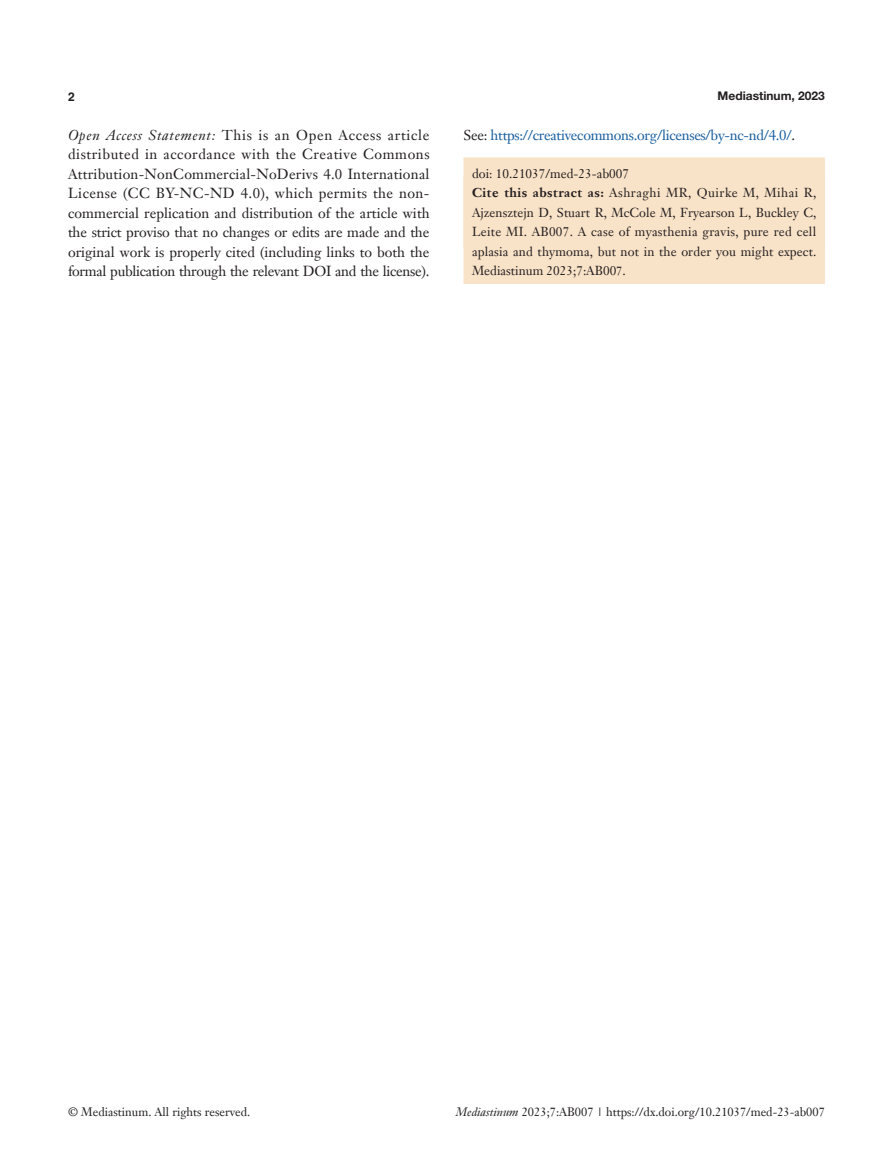
<style>
.page{position:relative;width:893px;height:1170px;background:#fff}
.page>*{position:absolute;margin:0;border:0;box-sizing:border-box;transform-origin:0 0}
.t1{font:14.25px/19.5px "Janson Text LT";letter-spacing:-.02em;color:#231f20;text-align:justify}
.t2{font:14.25px "Janson Text LT";letter-spacing:-.02em;color:#175d9e}
.t3{font:12.75px/19.5px "Janson Text LT";letter-spacing:.01em;color:#231f20}
.t4{font:12px "Janson Text LT";color:#231f20}
.t5{font:700 12px "Helvetica Neue LT Pro";color:#231f20}
.t6{font:700 12px "Helvetica";color:#231f20}
.s1{font-style:italic}
.s2{color:#231f20}
.s3{font-weight:700}
.s4{font-size:12px}
</style>
<div class="page">
<div style="left:463px;top:157px;width:362px;height:90px;background:#f9e3c8"></div>
<div style="left:463px;top:176px;width:362px;height:108px;background:#f9e3c8"></div>
<p class="t6" style="left:68px;top:89px;width:8px">2</p>
<p class="t5" style="left:718px;top:88px;width:109px">Mediastinum, 2023</p>
<p class="t1" style="left:68px;top:125px;width:363px"><span class="s1">Open Access Statement:</span> This is an Open Access article distributed in accordance with the Creative Commons Attribution-NonCommercial-NoDerivs 4.0 International License (CC BY-NC-ND 4.0), which permits the non&shy;commercial replication and distribution of the article with the strict proviso that no changes or edits are made and the original work is properly cited (including links to both the formal publication through the relevant DOI and the license).</p>
<p class="t2" style="left:463px;top:126px;width:333px"><span class="s2">See:</span> https://creativecommons.org/licenses/by-nc-nd/4.0/<span class="s2">.</span></p>
<p class="t3" style="left:472px;top:163px;width:346px">doi: 10.21037/med-23-ab007<br><span class="s3">Cite this abstract as:</span> Ashraghi MR, Quirke M, Mihai R, Ajzensztejn D, Stuart R, McCole M, Fryearson L, Buckley C, Leite MI. AB007. A case of myasthenia gravis, pure red cell aplasia and thymoma, but not in the order you might expect.<br>Mediastinum 2023;7:AB00<span class="s4">7</span>.</p>
<p class="t4" style="left:68px;top:1104px;width:184px">© Mediastinum. All rights reserved.</p>
<p class="t4" style="left:456px;top:1104px;width:370px"><span class="s1">Mediastinum</span> 2023;7:AB007 | https://dx.doi.org/10.21037/med-23-ab007</p>
</div>
